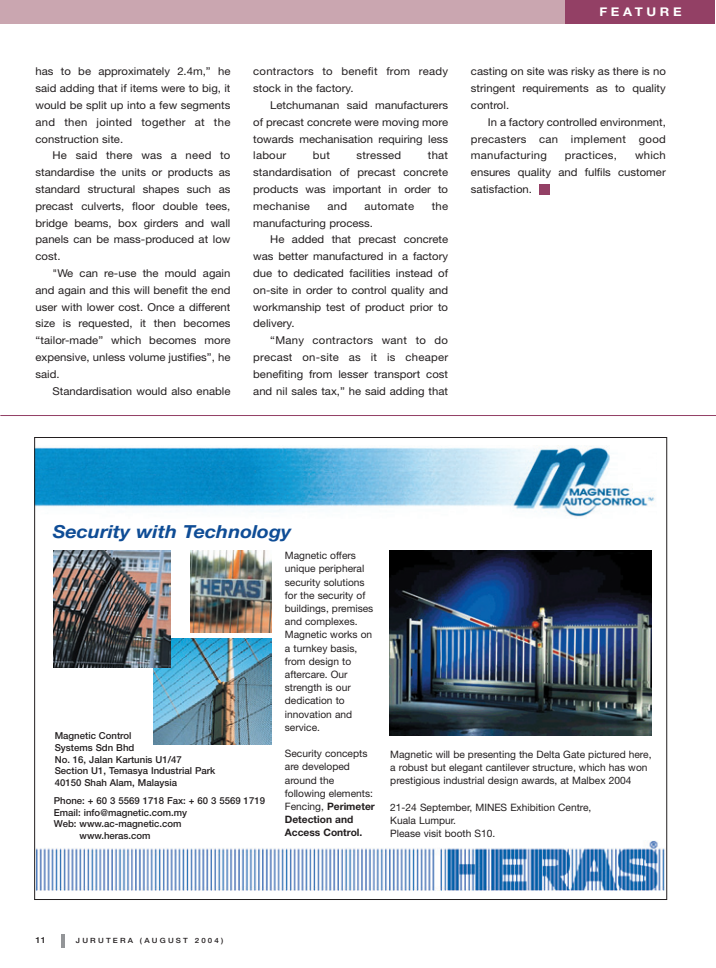
<style>
.page{position:relative;width:716px;height:968px;background:#fff}
.page>*{position:absolute;margin:0;border:0;box-sizing:border-box;transform-origin:0 0}
.t1{font:italic 700 18px "Helvetica Neue";color:#0f4d96;scale:1.1 1}
.t2{font:700 12px "Helvetica Neue";letter-spacing:.28em;color:#fff;scale:1.1 1}
.t3{font:10.8px/16.8px "Helvetica Neue";color:#231f20;text-align:justify;scale:1.05 1}
.t4{font:10.8px/16.8px "Helvetica Neue";letter-spacing:.02em;color:#231f20;scale:1.05 1}
.t5{font:10px/13.2px "Helvetica Neue";color:#231f20}
.t6{font:500 9.6px/11.6px "Helvetica Neue";color:#231f20}
.t7{font:500 8.4px "Helvetica Neue";color:#231f20;scale:1.1 1}
.t8{font:500 7.2px "Helvetica Neue";letter-spacing:.28em;color:#231f20;scale:1.1 1}
.s1{font-weight:700}
.s2{color:#fff}
</style>
<div class="page">
<hr style="left:61px;top:934px;width:4px;height:14px;background:#939598">
<div style="left:563px;top:0;width:152px;height:24px;background:#934065"></div>
<div style="left:0;top:0;width:565px;height:24px;background:#caa6b0"></div>
<hr style="left:0;top:415px;width:715px;height:1px;background:#934065">
<div style="left:539px;top:185px;width:10px;height:10px;background:#934065"></div>
<img style="left:36px;top:446px;width:619px;height:71px">
<img style="left:36px;top:840px;width:629px;height:50px">
<img style="left:190px;top:551px;width:81px;height:81px">
<img style="left:154px;top:638px;width:117px;height:107px">
<img style="left:53px;top:551px;width:117px;height:117px">
<img style="left:389px;top:551px;width:263px;height:185px">
<p class="t3" style="left:36px;top:64px;width:187px">has to be approximately 2.4m,” he said adding that if items were to big, it would be split up into a few segments and then jointed together at the construction site.</p>
<p class="t3" style="left:36px;top:148px;width:187px;text-indent:17px">He said there was a need to standardise the units or products as standard structural shapes such as precast culverts, floor double tees, bridge beams, box girders and wall panels can be mass-produced at low cost.</p>
<p class="t3" style="left:36px;top:266px;width:187px;text-indent:17px">"We can re-use the mould again and again and this will benefit the end user with lower cost. Once a different size is requested, it then becomes “tailor-made” which becomes more expensive, unless volume justifies”, he said.</p>
<p class="t3" style="left:53px;top:383px;width:171px">Standardisation would also enable</p>
<p class="t4" style="left:253px;top:64px;width:187px">contractors to benefit from ready stock in the factory.</p>
<p class="t3" style="left:253px;top:98px;width:187px;text-indent:17px">Letchumanan said manufacturers of precast concrete were moving more towards mechanisation requiring less labour</p>
<p class="t3" style="left:253px;top:148px;width:187px;text-indent:175px">that standardisation of precast concrete products was important in order to mechanise</p>
<p class="t3" style="left:313px;top:148px;width:18px">but</p>
<p class="t4" style="left:357px;top:148px;width:44px">stressed</p>
<p class="t3" style="left:328px;top:199px;width:20px">and</p>
<p class="t4" style="left:365px;top:199px;width:49px">automate</p>
<p class="t3" style="left:432px;top:199px;width:17px">the</p>
<p class="t3" style="left:253px;top:215px;width:116px">manufacturing process.</p>
<p class="t3" style="left:270px;top:232px;width:171px">He added that precast concrete</p>
<p class="t3" style="left:253px;top:249px;width:187px">was better manufactured in a factory</p>
<p class="t3" style="left:253px;top:266px;width:187px">due to dedicated facilities instead of</p>
<p class="t3" style="left:253px;top:283px;width:187px">on-site in order to control quality and</p>
<p class="t3" style="left:253px;top:299px;width:187px">workmanship test of product prior to</p>
<p class="t3" style="left:253px;top:316px;width:41px">delivery.</p>
<p class="t4" style="left:270px;top:333px;width:171px">“Many contractors want to do</p>
<p class="t4" style="left:253px;top:350px;width:187px">precast on-site as it is cheaper</p>
<p class="t3" style="left:253px;top:367px;width:187px">benefiting from lesser transport cost</p>
<p class="t3" style="left:253px;top:383px;width:187px">and nil sales tax,” he said adding that</p>
<p class="t2" style="left:599px;top:7px;width:76px">FEATURE</p>
<p class="t3" style="left:471px;top:64px;width:187px">casting on site was risky as there is no stringent requirements as to quality control.</p>
<p class="t3" style="left:471px;top:115px;width:187px;text-indent:17px">In a factory controlled environment, precasters can implement good manufacturing</p>
<p class="t3" style="left:471px;top:148px;width:187px;text-indent:164px">which ensures quality and fulfils customer satisfaction.</p>
<p class="t4" style="left:565px;top:148px;width:51px">practices,</p>
<h1 class="t1" style="left:53px;top:525px;width:218px">Security with Technology</h1>
<p class="t5" style="left:285px;top:550px;width:90px">Magnetic offers unique peripheral security solutions for the security of buildings, premises and complexes.<br>Magnetic works on a turnkey basis, from design to aftercare. Our strength is our dedication to innovation and service.</p>
<p class="t5" style="left:285px;top:748px;width:91px">Security concepts are developed around the following elements:<br>Fencing, <span class="s1">Perimeter<br>Detection and<br>Access Control.</span></p>
<p class="t5" style="left:390px;top:749px;width:263px">Magnetic will be presenting the Delta Gate pictured here, a robust but elegant cantilever structure, which has won prestigious industrial design awards, at Malbex 2004</p>
<p class="t6" style="left:55px;top:731px;width:162px">Magnetic Control<br>Systems Sdn Bhd<br>No. 16, Jalan Kartunis U1/47<br>Section U1, Temasya Industrial Park<br>40150 Shah Alam, Malaysia</p>
<p class="t6" style="left:54px;top:796px;width:213px">Phone: + 60 3 5569 1718 Fax: + 60 3 5569 1719<br>Email: info@magnetic.com.my<br>Web: www.ac-magnetic.com<br><span class="s2">Web:</span> www.heras.com</p>
<p class="t5" style="left:390px;top:801px;width:203px">21-24 September, MINES Exhibition Centre,<br>Kuala Lumpur.<br>Please visit booth S10.</p>
<p class="t7" style="left:36px;top:937px;width:11px">11</p>
<p class="t8" style="left:76px;top:938px;width:136px">JURUTERA (AUGUST 2004)</p>
</div>
